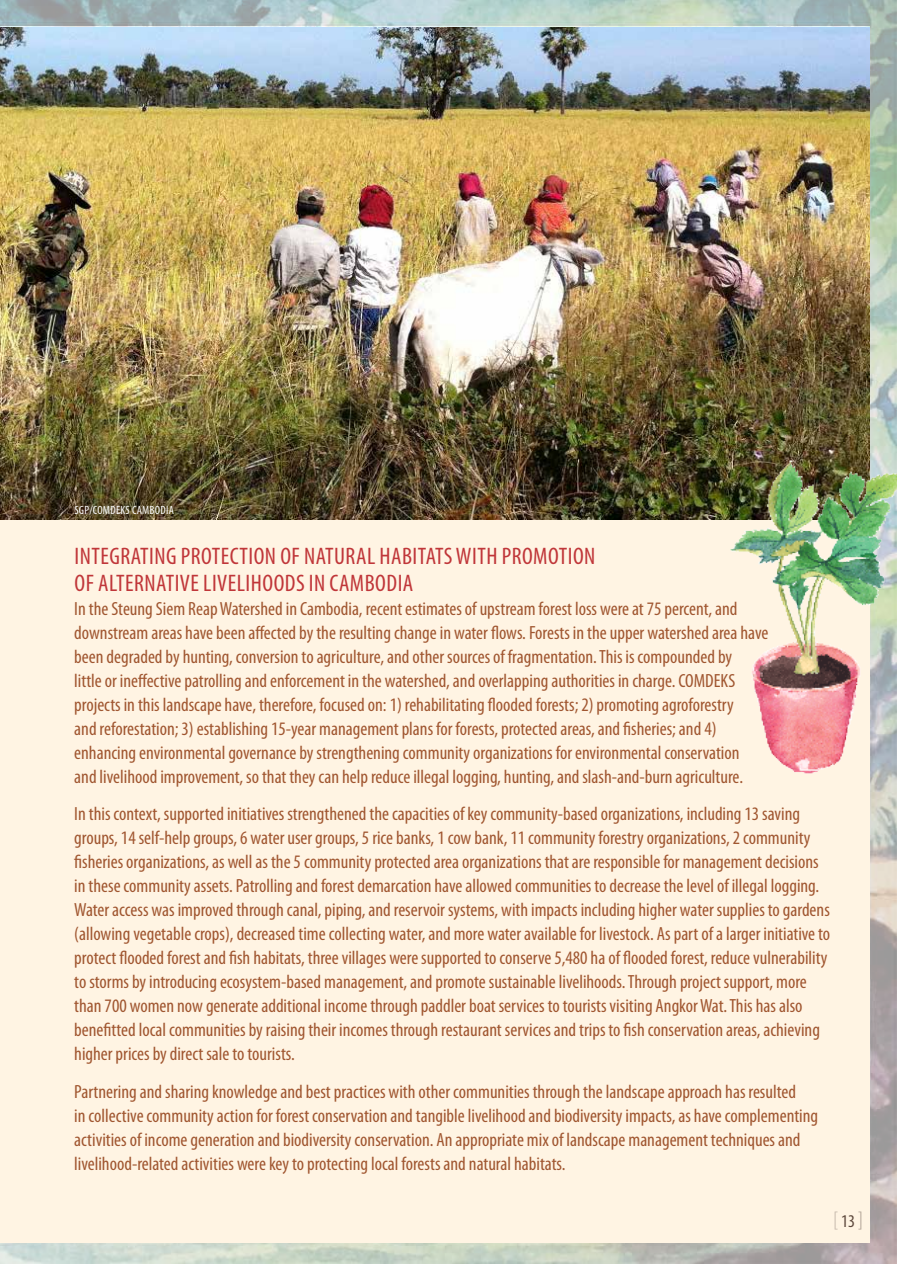
<style>
.page{position:relative;width:897px;height:1264px;background:#fff}
.page>*{position:absolute;margin:0;border:0;box-sizing:border-box;transform-origin:0 0}
.t1{font:condensed 24px/27px "Myriad Pro";letter-spacing:.02em;color:#c03639}
.t2{font:condensed 19.2px/24px "Myriad Pro";color:#a05630}
.t3{font:condensed 18px "Myriad Pro";color:#5d483c}
.t4{font:condensed 12px "Myriad Pro";letter-spacing:.02em;color:#fff}
.s1{font-weight:300;font-size:22.5px;color:#c3b6a9}
.s2{font-weight:300;font-size:22.5px;color:#afa194}
</style>
<div class="page">
<img style="left:0;top:0;width:896px;height:1264px">
<img style="left:0;top:27px;width:869px;height:493px">
<div style="left:0;top:520px;width:869px;height:722px;background:#fff4e3"></div>
<img style="left:726px;top:455px;width:170px;height:327px">
<p class="t4" style="left:74px;top:503px;width:101px">SGP/COMDEKS CAMBODIA</p>
<p class="t1" style="left:74px;top:542px;width:522px">INTEGRATING PROTECTION OF NATURAL HABITATS WITH PROMOTION<br>OF ALTERNATIVE LIVELIHOODS IN CAMBODIA</p>
<p class="t2" style="left:74px;top:596px;width:695px">In the Steung Siem Reap Watershed in Cambodia, recent estimates of upstream forest loss were at 75 percent, and downstream areas have been affected by the resulting change in water flows. Forests in the upper watershed area have been degraded by hunting, conversion to agriculture, and other sources of fragmentation. This is compounded by<br>little or ineffective patrolling and enforcement in the watershed, and overlapping authorities in charge. COMDEKS projects in this landscape have, therefore, focused on: 1) rehabilitating flooded forests; 2) promoting agroforestry<br>and reforestation; 3) establishing 15-year management plans for forests, protected areas, and fisheries; and 4) enhancing environmental governance by strengthening community organizations for environmental conservation<br>and livelihood improvement, so that they can help reduce illegal logging, hunting, and slash-and-burn agriculture.</p>
<p class="t2" style="left:74px;top:801px;width:757px">In this context, supported initiatives strengthened the capacities of key community-based organizations, including 13 saving groups, 14 self-help groups, 6 water user groups, 5 rice banks, 1 cow bank, 11 community forestry organizations, 2 community fisheries organizations, as well as the 5 community protected area organizations that are responsible for management decisions in these community assets. Patrolling and forest demarcation have allowed communities to decrease the level of illegal logging.<br>Water access was improved through canal, piping, and reservoir systems, with impacts including higher water supplies to gardens (allowing vegetable crops), decreased time collecting water, and more water available for livestock. As part of a larger initiative to protect flooded forest and fish habitats, three villages were supported to conserve 5,480 ha of flooded forest, reduce vulnerability to storms by introducing ecosystem-based management, and promote sustainable livelihoods. Through project support, more than 700 women now generate additional income through paddler boat services to tourists visiting Angkor Wat. This has also benefitted local communities by raising their incomes through restaurant services and trips to fish conservation areas, achieving higher prices by direct sale to tourists.</p>
<p class="t2" style="left:74px;top:1079px;width:745px">Partnering and sharing knowledge and best practices with other communities through the landscape approach has resulted<br>in collective community action for forest conservation and tangible livelihood and biodiversity impacts, as have complementing activities of income generation and biodiversity conservation. An appropriate mix of landscape management techniques and livelihood-related activities were key to protecting local forests and natural habitats.</p>
<p class="t3" style="left:832px;top:1210px;width:32px"><span class="s1">[</span> 13 <span class="s2">]</span></p>
</div>
